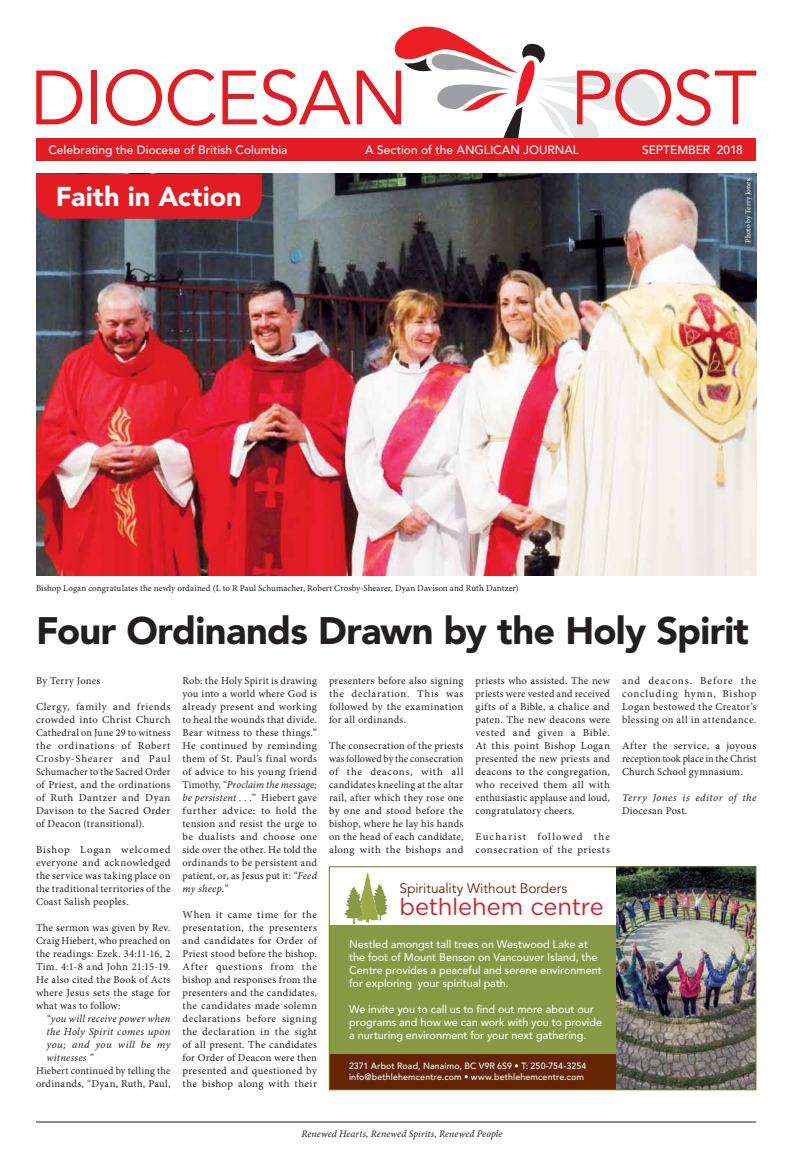
<style>
.page{position:relative;width:792px;height:1152px;background:#fff}
.page>*{position:absolute;margin:0;border:0;box-sizing:border-box;transform-origin:0 0}
.t1{font:76px "Avenir LT Std";letter-spacing:-.025em;color:#e31b22}
.t2{font:900 38px "Avenir LT Std";letter-spacing:-.02em;color:#231f20}
.t3{font:900 27px "Avenir LT Std";letter-spacing:.005em;color:#fff}
.t4{font:23.7px "Gotham Rounded";letter-spacing:-.01em;color:#d2232a}
.t5{font:13.7px "Avenir";letter-spacing:-.005em;color:#652404}
.t6{font:500 12px "Avenir LT Std";color:#fff}
.t7{font:500 11px/13px "Avenir";letter-spacing:-.005em;color:#fff}
.t8{font:10.5px/13px "Minion Pro";letter-spacing:.025em;color:#231f20;text-align:justify}
.t9{font:italic 10.5px/13px "Minion Pro";letter-spacing:.035em;color:#231f20;text-align:justify}
.t10{font:10.5px/13px "Minion Pro";letter-spacing:.08em;color:#231f20}
.t11{font:italic 10px "Minion Pro";letter-spacing:.005em;color:#231f20}
.t12{font:9px "Minion Pro";letter-spacing:.01em;color:#231f20}
.t13{font:500 9px/11px "Avenir";letter-spacing:.015em;color:#fff}
.t14{font:7.5px "Minion Pro";letter-spacing:.005em;color:#fff}
.s1{font-style:italic}
</style>
<div class="page">
<div style="left:329px;top:1052px;width:288px;height:38px;background:#652404"></div>
<div style="left:329px;top:926px;width:288px;height:128px;background:#889844"></div>
<img style="left:617px;top:868px;width:137px;height:220px">
<svg style="left:344px;top:873px;width:44px;height:51px"></svg>
<div style="left:329px;top:866px;width:427px;height:224px;border:1px solid #6a821c"></div>
<img style="left:36px;top:174px;width:720px;height:402px">
<hr style="left:36px;top:1122px;width:720px;height:1px;background:#231f20">
<svg style="left:394px;top:26px;width:265px;height:112px"></svg>
<div style="left:36px;top:138px;width:720px;height:23px;background:#e31b22"></div>
<div style="left:36px;top:174px;width:226px;height:45px;background:#e31b22"></div>
<h1 class="t1" style="left:30px;top:54px;width:380px">DIOCESAN</h1>
<h1 class="t1" style="left:570px;top:54px;width:189px">POST</h1>
<p class="t6" style="left:48px;top:143px;width:241px">Celebrating the Diocese of British Columbia</p>
<p class="t6" style="left:365px;top:143px;width:215px">A Section of the ANGLICAN JOURNAL</p>
<p class="t6" style="left:642px;top:143px;width:102px">SEPTEMBER 2018</p>
<h3 class="t3" style="left:56px;top:181px;width:187px">Faith in Action</h3>
<p class="t14" style="left:743px;top:243px;width:66px;rotate:-90deg">Photo by Terry Jones</p>
<p class="t12" style="left:36px;top:582px;width:484px">Bishop Logan congratulates the newly ordained (L to R Paul Schumacher, Robert Crosby-Shearer, Dyan Davison and Ruth Dantzer)</p>
<h2 class="t2" style="left:36px;top:608px;width:715px">Four Ordinands Drawn by the Holy Spirit</h2>
<p class="t8" style="left:183px;top:674px;width:136px">Rob: the Holy Spirit is drawing you into a world where God is already present and working to heal the wounds that divide.<br>Bear witness to these things.” He continued by reminding them of St. Paul’s final words of advice to his young friend Timothy, “<span class="s1">Proclaim the message; be persistent . .</span> .” Hiebert gave further advice: to hold the tension and resist the urge to be dualists and choose one side over the other. He told the ordinands to be persistent and patient, or, as Jesus put it: <span class="s1">“Feed my sheep.”</span></p>
<p class="t8" style="left:183px;top:908px;width:136px">When it came time for the presentation, the presenters and candidates for Order of Priest stood before the bishop.<br>After questions from the bishop and responses from the presenters and the candidates, the candidates made solemn declarations before signing the declaration in the sight of all present. The candidates for Order of Deacon were then presented and questioned by the bishop along with their</p>
<p class="t8" style="left:329px;top:674px;width:136px">presenters before also signing the declaration. This was followed by the examination for all ordinands.</p>
<p class="t8" style="left:329px;top:739px;width:136px">The consecration of the priests was followed by the consecration of the deacons, with all candidates kneeling at the altar rail, after which they rose one by one and stood before the bishop, where he lay his hands on the head of each candidate, along with the bishops and</p>
<p class="t8" style="left:476px;top:674px;width:136px">priests who assisted. The new priests were vested and received gifts of a Bible, a chalice and paten. The new deacons were vested and given a Bible.<br>At this point Bishop Logan presented the new priests and deacons to the congregation, who received them all with enthusiastic applause and loud, congratulatory cheers.</p>
<p class="t10" style="left:476px;top:830px;width:136px">Eucharist followed the consecration of the priests</p>
<p class="t8" style="left:36px;top:674px;width:66px">By Terry Jones</p>
<p class="t8" style="left:36px;top:700px;width:136px">Clergy, family and friends crowded into Christ Church Cathedral on June 29 to witness the ordinations of Robert Crosby-Shearer and Paul Schumacher to the Sacred Order of Priest, and the ordinations of Ruth Dantzer and Dyan Davison to the Sacred Order of Deacon (transitional).</p>
<p class="t8" style="left:36px;top:843px;width:136px">Bishop Logan welcomed everyone and acknowledged the service was taking place on the traditional territories of the Coast Salish peoples.</p>
<p class="t8" style="left:36px;top:921px;width:136px">The sermon was given by Rev.<br>Craig Hiebert, who preached on the readings: Ezek. 34:11-16, 2<br>Tim. 4:1-8 and John 21:15-19.<br>He also cited the Book of Acts where Jesus sets the stage for what was to follow:</p>
<p class="t9" style="left:46px;top:1012px;width:126px">“you will receive power when the Holy Spirit comes upon you; and you will be my witnesses ”</p>
<p class="t8" style="left:36px;top:1064px;width:136px">Hiebert continued by telling the ordinands, “Dyan, Ruth, Paul,</p>
<p class="t13" style="left:349px;top:1061px;width:239px">2371 Arbot Road, Nanaimo, BC V9R 6S9 • T: 250-754-3254 info@bethlehemcentre.com • www.bethlehemcentre.com</p>
<h3 class="t5" style="left:399px;top:880px;width:170px">Spirituality Without Borders</h3>
<h3 class="t4" style="left:399px;top:891px;width:206px">bethlehem centre</h3>
<p class="t7" style="left:349px;top:938px;width:254px">Nestled amongst tall trees on Westwood Lake at the foot of Mount Benson on Vancouver Island, the Centre provides a peaceful and serene environment for exploring your spiritual path.</p>
<p class="t7" style="left:349px;top:1003px;width:254px">We invite you to call us to find out more about our programs and how we can work with you to provide a nurturing environment for your next gathering.</p>
<p class="t8" style="left:622px;top:674px;width:136px">and deacons. Before the concluding hymn, Bishop Logan bestowed the Creator’s blessing on all in attendance.</p>
<p class="t8" style="left:622px;top:739px;width:136px">After the service, a joyous reception took place in the Christ Church School gymnasium.</p>
<p class="t9" style="left:622px;top:791px;width:136px">Terry Jones is editor of the</p>
<p class="t8" style="left:622px;top:804px;width:67px">Diocesan Post.</p>
<p class="t11" style="left:301px;top:1127px;width:203px">Renewed Hearts, Renewed Spirits, Renewed People</p>
</div>
